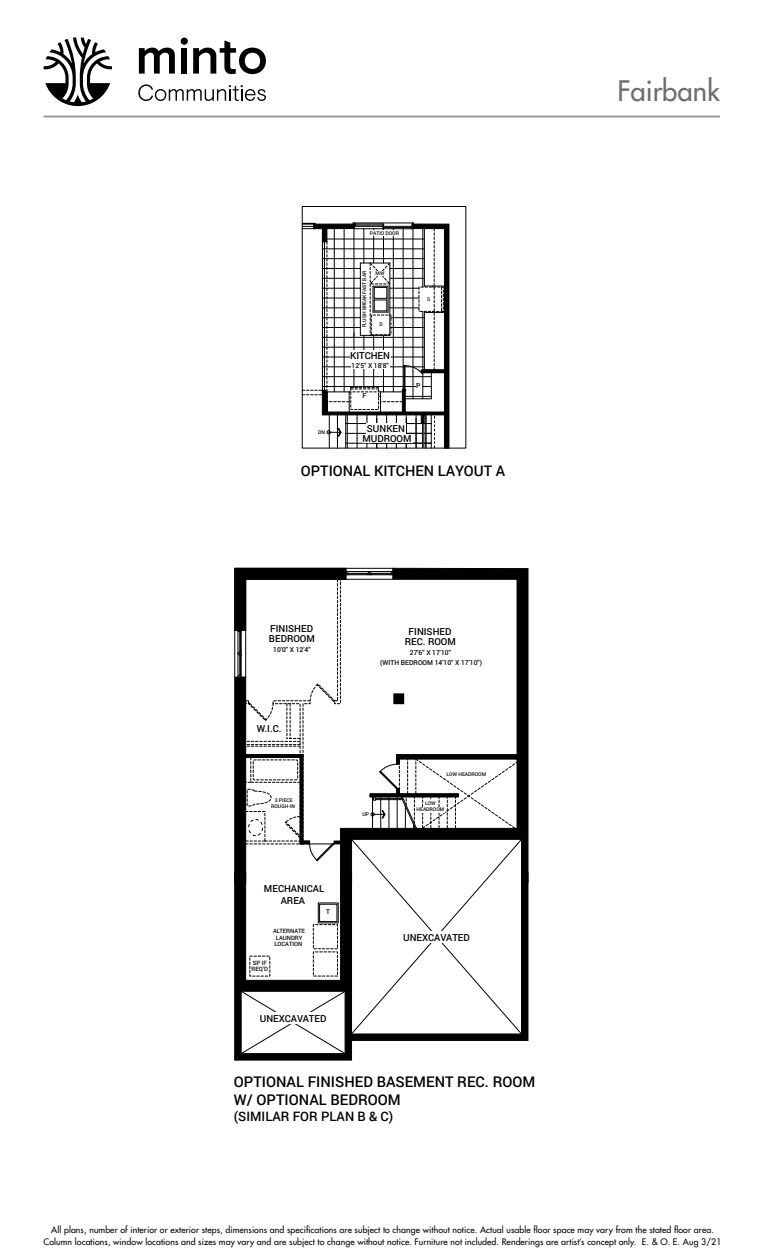
<style>
.page{position:relative;width:765px;height:1260px;background:#fff}
.page>*{position:absolute;margin:0;border:0;box-sizing:border-box;transform-origin:0 0}
.t1{font:27.5px "Futura";color:#6d6e71}
.t2{font:500 14.75px/17.6px "Roboto";color:#000}
.t3{font:500 14.5px "Roboto";color:#000}
.t4{font:500 13px "Roboto";color:#000}
.t5{font:500 9.62px/10.2px "Roboto";color:#000;text-align:center}
.t6{font:8.75px/11.2px "Futura";letter-spacing:.01em;color:#000;text-align:center}
.t7{font:500 6.75px "Roboto";color:#000}
.t8{font:500 5.88px/6.4px "Roboto";color:#000}
.t9{font:500 5px/6.1px "Roboto";color:#000;text-align:center}
</style>
<div class="page">
<hr style="left:43px;top:116px;width:677px;height:1px;background:#939598">
<svg style="left:43px;top:37px;width:69px;height:69px"></svg>
<svg style="left:138px;top:84px;width:128px;height:17px"></svg>
<svg style="left:139px;top:48px;width:36px;height:26px"></svg>
<div style="left:181px;top:48px;width:6px;height:26px;background:#000"></div>
<div style="left:181px;top:38px;width:7px;height:7px;background:#000;border-radius:50%"></div>
<svg style="left:193px;top:41px;width:73px;height:33px"></svg>
<div style="left:522px;top:568px;width:6px;height:304px;background:#000"></div>
<svg style="left:234px;top:568px;width:288px;height:304px"></svg>
<div style="left:424px;top:801px;width:13px;height:7px;background:#fff"></div>
<div style="left:416px;top:807px;width:29px;height:6px;background:#fff"></div>
<svg style="left:234px;top:872px;width:294px;height:189px"></svg>
<div style="left:302px;top:206px;width:164px;height:242px;border:1px solid #000"></div>
<svg style="left:302px;top:223px;width:147px;height:226px"></svg>
<div style="left:419px;top:287px;width:25px;height:25px;border:1px dashed #000"></div>
<div style="left:351px;top:387px;width:28px;height:23px;border:1px dashed #000"></div>
<div style="left:422px;top:423px;width:2px;height:25px;background:#fff;border:1px solid #000"></div>
<p class="t9" style="left:318px;top:429px;width:8px">DN</p>
<p class="t9" style="left:370px;top:230px;width:31px">PATIO DOOR</p>
<p class="t9" style="left:361px;top:327px;width:58px;rotate:-90deg">FLUSH BREAKFAST BAR</p>
<p class="t9" style="left:376px;top:270px;width:10px">MW</p>
<p class="t9" style="left:363px;top:271px;width:8px">UP</p>
<p class="t9" style="left:379px;top:321px;width:5px">D</p>
<p class="t5" style="left:350px;top:350px;width:41px">KITCHEN</p>
<p class="t7" style="left:352px;top:361px;width:39px">12'5" X 18'8"</p>
<p class="t7" style="left:362px;top:391px;width:5px">F</p>
<p class="t9" style="left:427px;top:296px;width:5px">S</p>
<p class="t7" style="left:416px;top:381px;width:6px">P</p>
<p class="t5" style="left:362px;top:423px;width:51px;line-height:9.9px">SUNKEN<br>MUDROOM</p>
<h3 class="t3" style="left:301px;top:460px;width:206px">OPTIONAL KITCHEN LAYOUT A</h3>
<p class="t5" style="left:269px;top:623px;width:48px;text-align:left">FINISHED<br>BEDROOM</p>
<p class="t7" style="left:273px;top:645px;width:39px">10'0" X 12'4"</p>
<p class="t5" style="left:257px;top:724px;width:26px">W.I.C.</p>
<p class="t9" style="left:271px;top:797px;width:25px">3 PIECE<br>ROUGH-IN</p>
<p class="t5" style="left:264px;top:883px;width:62px;line-height:11.5px">MECHANICAL<br>AREA</p>
<p class="t8" style="left:273px;top:928px;width:33px">ALTERNATE<br>LAUNDRY<br>LOCATION</p>
<p class="t8" style="left:252px;top:960px;width:18px;line-height:5.9px">SP IF<br>REQ’D</p>
<p class="t7" style="left:326px;top:907px;width:5px">T</p>
<p class="t5" style="left:260px;top:1013px;width:68px">UNEXCAVATED</p>
<p class="t5" style="left:405px;top:626px;width:53px">FINISHED<br>REC. ROOM</p>
<p class="t7" style="left:410px;top:648px;width:43px">27'6" X 17'10"</p>
<p class="t7" style="left:380px;top:658px;width:103px">(WITH BEDROOM 14'10" X 17'10")</p>
<p class="t9" style="left:363px;top:811px;width:8px">UP</p>
<p class="t9" style="left:446px;top:771px;width:41px">LOW HEADROOM</p>
<p class="t9" style="left:417px;top:800px;width:29px">LOW<br>HEADROOM</p>
<p class="t5" style="left:403px;top:932px;width:68px">UNEXCAVATED</p>
<h2 class="t2" style="left:234px;top:1073px;width:303px">OPTIONAL FINISHED BASEMENT REC. ROOM<br>W/ OPTIONAL BEDROOM</h2>
<h3 class="t4" style="left:234px;top:1107px;width:161px">(SIMILAR FOR PLAN B &amp; C)</h3>
<h1 class="t1" style="left:617px;top:74px;width:104px">Fairbank</h1>
<p class="t5" style="left:650px;top:98px;width:62px">GREAT ROOM</p>
<p class="t6" style="left:44px;top:1225px;width:679px">All plans, number of interior or exterior steps, dimensions and specifications are subject to change without notice. Actual usable floor space may vary from the stated floor area.<br>Column locations, window locations and sizes may vary and are subject to change without notice. Furniture not included. Renderings are artist’s concept only. E. &amp; O. E. Aug 3/21</p>
</div>
